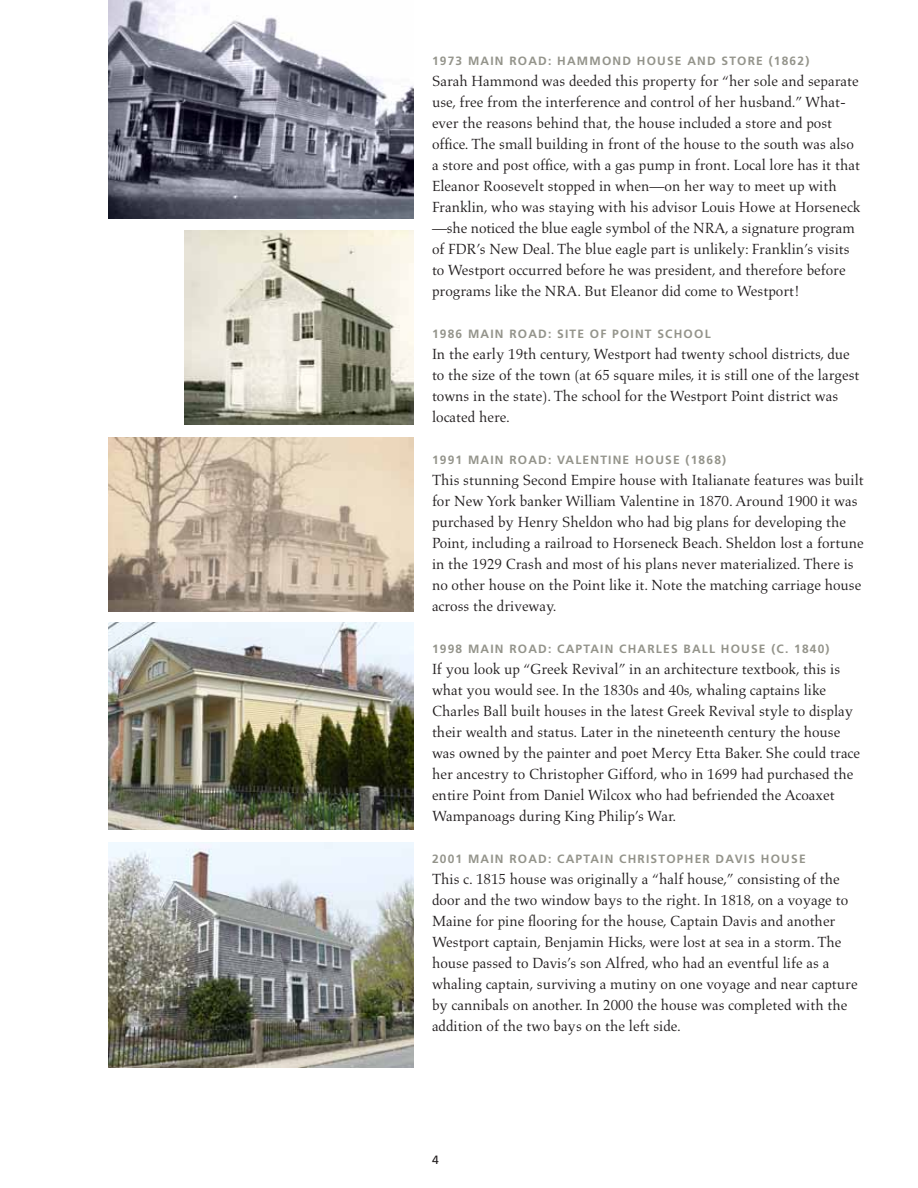
<style>
.page{position:relative;width:918px;height:1188px;background:#fff}
.page>*{position:absolute;margin:0;border:0;box-sizing:border-box;transform-origin:0 0}
.t1{font:15px/21px "Aldus";color:#231f20}
.t2{font:700 12px "Frutiger";letter-spacing:.1em;color:#94948b}
.t3{font:12px "Frutiger";color:#231f20}
</style>
<div class="page">
<img style="left:108px;top:438px;width:306px;height:173px">
<img style="left:108px;top:622px;width:306px;height:207px">
<img style="left:108px;top:842px;width:306px;height:226px">
<img style="left:108px;top:0;width:306px;height:218px">
<img style="left:185px;top:230px;width:229px;height:195px">
<p class="t2" style="left:432px;top:54px;width:379px">1973 MAIN ROAD: HAMM OND HOUSE AND STORE (1862)</p>
<p class="t1" style="left:432px;top:71px;width:430px">Sarah Hammond was deeded this property for “her sole and separate use, free from the interference and control of her husband.” What&shy;ever the reasons behind that, the house included a store and post office. The small building in front of the house to the south was also a store and post office, with a gas pump in front. Local lore has it that Eleanor Roosevelt stopped in when—on her way to meet up with Franklin, who was staying with his advisor Louis Howe at Horseneck —she noticed the blue eagle symbol of the NRA, a signature program of FDR’s New Deal. The blue eagle part is unlikely: Franklin’s visits to Westport occurred before he was president, and therefore before programs like the NRA. But Eleanor did come to Westport!</p>
<p class="t2" style="left:432px;top:327px;width:280px">1986 MAIN ROAD: SITE OF POINT SCH OOL</p>
<p class="t1" style="left:432px;top:344px;width:429px">In the early 19th century, Westport had twenty school districts, due to the size of the town (at 65 square miles, it is still one of the largest towns in the state). The school for the Westport Point district was located here.</p>
<p class="t2" style="left:432px;top:453px;width:296px">1991 MAIN ROAD: VALENTINE HOUSE (1868)</p>
<p class="t1" style="left:432px;top:470px;width:433px">This stunning Second Empire house with Italianate features was built for New York banker William Valentine in 1870. Around 1900 it was purchased by Henry Sheldon who had big plans for developing the Point, including a railroad to Horseneck Beach. Sheldon lost a fortune in the 1929 Crash and most of his plans never materialized. There is no other house on the Point like it. Note the matching carriage house across the driveway.</p>
<p class="t2" style="left:432px;top:642px;width:399px">1998 MAIN ROAD: CAPTAIN CHARLES BALL HOUSE (C. 1840)</p>
<p class="t1" style="left:432px;top:659px;width:430px">If you look up “Greek Revival” in an architecture textbook, this is what you would see. In the 1830s and 40s, whaling captains like Charles Ball built houses in the latest Greek Revival style to display their wealth and status. Later in the nineteenth century the house was owned by the painter and poet Mercy Etta Baker. She could trace her ancestry to Christopher Gifford, who in 1699 had purchased the entire Point from Daniel Wilcox who had befriended the Acoaxet Wampanoags during King Philip’s War.</p>
<p class="t2" style="left:432px;top:852px;width:197px">2001 MAIN ROAD: CAPTAIN CHR</p>
<p class="t2" style="left:646px;top:852px;width:161px">ISTOPH ER DAVIS HOUSE</p>
<p class="t1" style="left:432px;top:869px;width:427px">This c. 1815 house was originally a “half house,” consisting of the door and the two window bays to the right. In 1818, on a voyage to Maine for pine flooring for the house, Captain Davis and another Westport captain, Benjamin Hicks, were lost at sea in a storm. The house passed to Davis’s son Alfred, who had an eventful life as a whaling captain, surviving a mutiny on one voyage and near capture by cannibals on another. In 2000 the house was completed with the addition of the two bays on the left side.</p>
<p class="t3" style="left:432px;top:1153px;width:8px">4</p>
</div>
